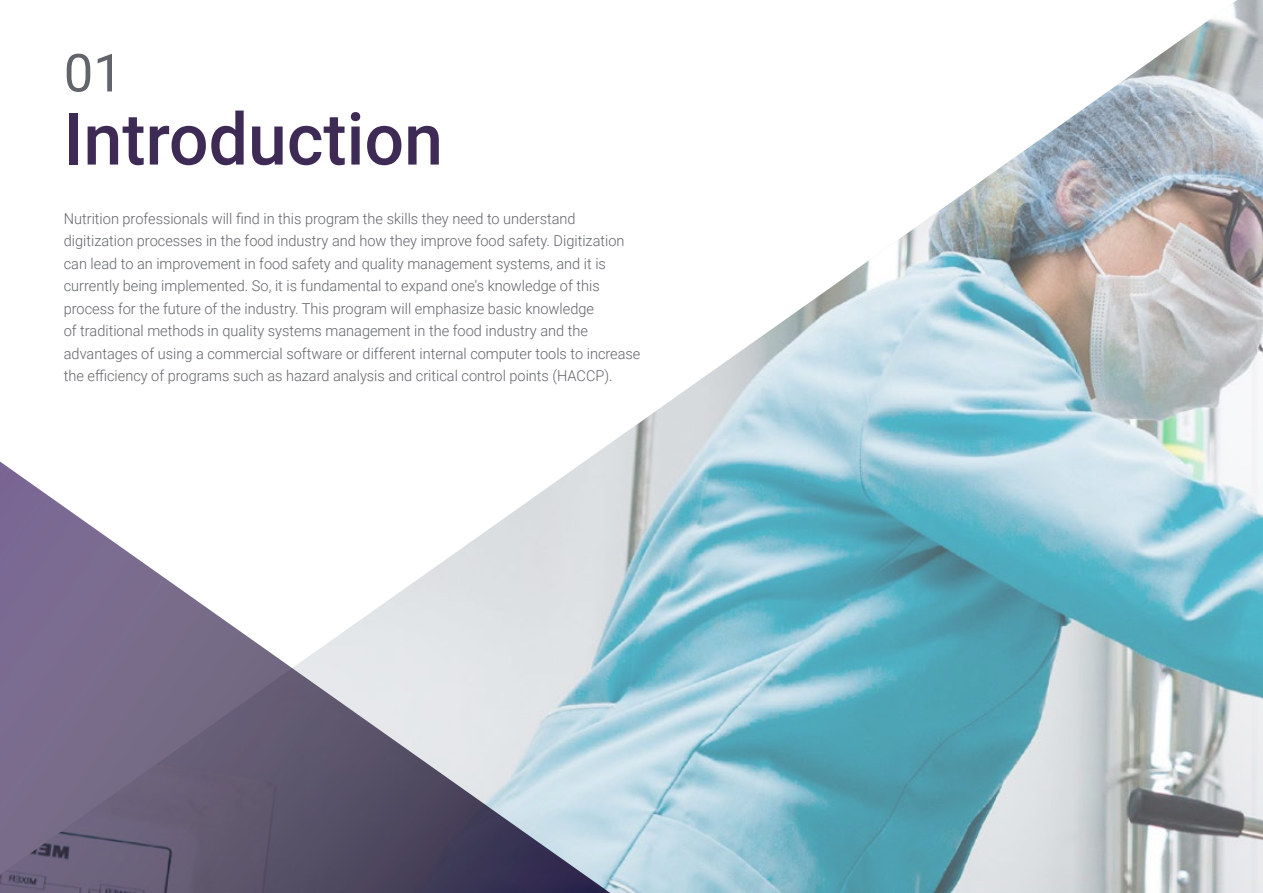
<style>
.page{position:relative;width:1263px;height:893px;background:#fff}
.page>*{position:absolute;margin:0;border:0;box-sizing:border-box;transform-origin:0 0}
.t1{font:500 72px "Roboto";color:#3d2b56}
.t2{font:52.5px "Roboto";color:#61646a}
.t3{font:300 15px/22.5px "Roboto";color:#61646a}
</style>
<div class="page">
<img style="left:607px;top:0;width:656px;height:893px">
<svg style="left:0;top:446px;width:640px;height:447px"></svg>
<h2 class="t2" style="left:64px;top:36px;width:61px">01</h2>
<h1 class="t1" style="left:64px;top:89px;width:381px">Introduction</h1>
<p class="t3" style="left:64px;top:207px;width:578px">Nutrition professionals will find in this program the skills they need to understand digitization processes in the food industry and how they improve food safety. Digitization can lead to an improvement in food safety and quality management systems, and it is currently being implemented. So, it is fundamental to expand one's knowledge of this process for the future of the industry. This program will emphasize basic knowledge<br>of traditional methods in quality systems management in the food industry and the advantages of using a commercial software or different internal computer tools to increase the efficiency of programs such as hazard analysis and critical control points (HACCP).</p>
</div>
